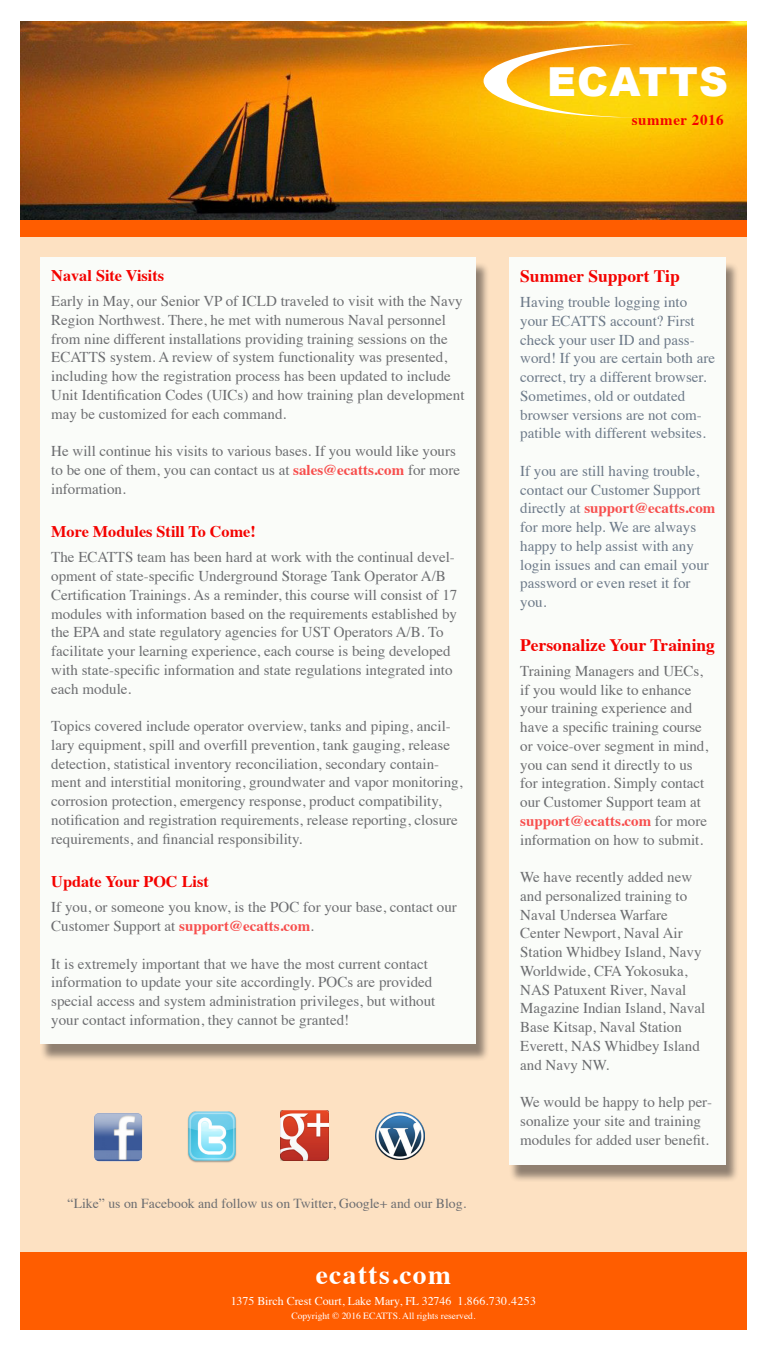
<style>
.page{position:relative;width:765px;height:1350px;background:#fff}
.page>*{position:absolute;margin:0;border:0;box-sizing:border-box;transform-origin:0 0}
.t1{font:900 40px "Arial";letter-spacing:.03em;color:#fff}
.t2{font:700 27.5px "Times";letter-spacing:.05em;color:#fff}
.t3{font:700 17.5px "Times";color:#f40200}
.t4{font:700 16.25px "Times";color:#f40200}
.t5{font:15px/18.8px "Times";color:#6c6d70}
.t6{font:15px/18.8px "Times";color:#6c7988}
.t7{font:700 15px "Times";letter-spacing:.04em;color:#f40200}
.t8{font:13.75px "Times";color:#6c6d70}
.t9{font:11.88px "Times";color:#fff}
.t10{font:9.5px "Times";color:#fff}
.s1{font-weight:700;color:#f74e4d}
</style>
<div class="page">
<img style="left:20px;top:21px;width:727px;height:199px">
<div style="left:20px;top:222px;width:727px;height:1085px;background:#fde1c2"></div>
<div style="left:40px;top:262px;width:449px;height:800px;background:#231f20;opacity:.5"></div>
<div style="left:509px;top:262px;width:230px;height:921px;background:#231f20;opacity:.5"></div>
<div style="left:510px;top:258px;width:216px;height:907px;background:#fafcf9"></div>
<div style="left:41px;top:258px;width:435px;height:786px;background:#fafcf9"></div>
<div style="left:20px;top:220px;width:727px;height:17px;background:#ff5d00"></div>
<svg style="left:484px;top:44px;width:151px;height:73px"></svg>
<div style="left:20px;top:1252px;width:727px;height:78px;background:#ff5d00"></div>
<img style="left:376px;top:1112px;width:48px;height:47px">
<img style="left:94px;top:1113px;width:49px;height:49px">
<img style="left:187px;top:1111px;width:50px;height:52px">
<img style="left:280px;top:1110px;width:49px;height:50px">
<p class="t1" style="left:547px;top:52px;width:183px">ECATTS</p>
<p class="t7" style="left:632px;top:106px;width:93px">summer 2016</p>
<p class="t4" style="left:51px;top:260px;width:114px">Naval Site Visits</p>
<p class="t5" style="left:51px;top:290px;width:415px">Early in May, our Senior VP of ICLD traveled to visit with the Navy Region Northwest. There, he met with numerous Naval personnel from nine different installations providing training sessions on the ECATTS system. A review of system functionality was presented, including how the registration process has been updated to include Unit Identification Codes (UICs) and how training plan development may be customized for each command.</p>
<p class="t5" style="left:51px;top:440px;width:410px">He will continue his visits to various bases. If you would like yours to be one of them, you can contact us at <span class="s1">sales@ecatts.com</span> for more information.</p>
<p class="t4" style="left:51px;top:516px;width:206px">More Modules Still To Come!</p>
<p class="t5" style="left:51px;top:547px;width:408px">The ECATTS team has been hard at work with the continual devel&shy;opment of state-specific Underground Storage Tank Operator A/B Certification Trainings. As a reminder, this course will consist of 17 modules with information based on the requirements established by the EPA and state regulatory agencies for UST Operators A/B. To facilitate your learning experience, each course is being developed with state-specific information and state regulations integrated into each module.</p>
<p class="t5" style="left:51px;top:715px;width:413px">Topics covered include operator overview, tanks and piping, ancil&shy;lary equipment, spill and overfill prevention, tank gauging, release detection, statistical inventory reconciliation, secondary contain&shy;ment and interstitial monitoring, groundwater and vapor monitoring, corrosion protection, emergency response, product compatibility, notification and registration requirements, release reporting, closure requirements, and financial responsibility.</p>
<p class="t4" style="left:51px;top:866px;width:159px">Update Your POC List</p>
<p class="t5" style="left:51px;top:897px;width:407px">If you, or someone you know, is the POC for your base, contact our<br>Customer Support at <span class="s1">support@ecatts.com</span>.</p>
<p class="t5" style="left:51px;top:953px;width:386px">It is extremely important that we have the most current contact information to update your site accordingly. POCs are provided special access and system administration privileges, but without your contact information, they cannot be granted!</p>
<p class="t8" style="left:68px;top:1191px;width:400px">“Like” us on Facebook and follow us on Twitter, Google+ and our Blog.</p>
<p class="t3" style="left:520px;top:259px;width:161px">Summer Support Tip</p>
<p class="t6" style="left:520px;top:291px;width:196px">Having trouble logging into your ECATTS account? First check your user ID and pass&shy;word! If you are certain both are correct, try a different browser.<br>Sometimes, old or outdated browser versions are not com&shy;patible with different websites.</p>
<p class="t6" style="left:520px;top:460px;width:197px">If you are still having trouble, contact our Customer Support directly at <span class="s1">support@ecatts.com </span>for more help. We are always happy to help assist with any login issues and can email your password or even reset it for you.</p>
<p class="t3" style="left:520px;top:628px;width:196px">Personalize Your Training</p>
<p class="t5" style="left:520px;top:660px;width:189px">Training Managers and UECs, if you would like to enhance your training experience and have a specific training course or voice-over segment in mind, you can send it directly to us for integration. Simply contact our Customer Support team at <span class="s1">support@ecatts.com</span> for more information on how to submit.</p>
<p class="t5" style="left:520px;top:866px;width:186px">We have recently added new and personalized training to<br>Naval Undersea Warfare<br>Center Newport, Naval Air<br>Station Whidbey Island, Navy<br>Worldwide, CFA Yokosuka,<br>NAS Patuxent River, Naval<br>Magazine Indian Island, Naval<br>Base Kitsap, Naval Station<br>Everett, NAS Whidbey Island and Navy NW.</p>
<p class="t5" style="left:520px;top:1091px;width:193px">We would be happy to help per&shy;sonalize your site and training modules for added user benefit.</p>
<p class="t2" style="left:316px;top:1248px;width:137px">ecatts.com</p>
<p class="t9" style="left:231px;top:1290px;width:307px">1375 Birch Crest Court, Lake Mary, FL 32746 1.866.730.4253</p>
<p class="t10" style="left:291px;top:1307px;width:186px">Copyright © 2016 ECATTS. All rights reserved.</p>
</div>
